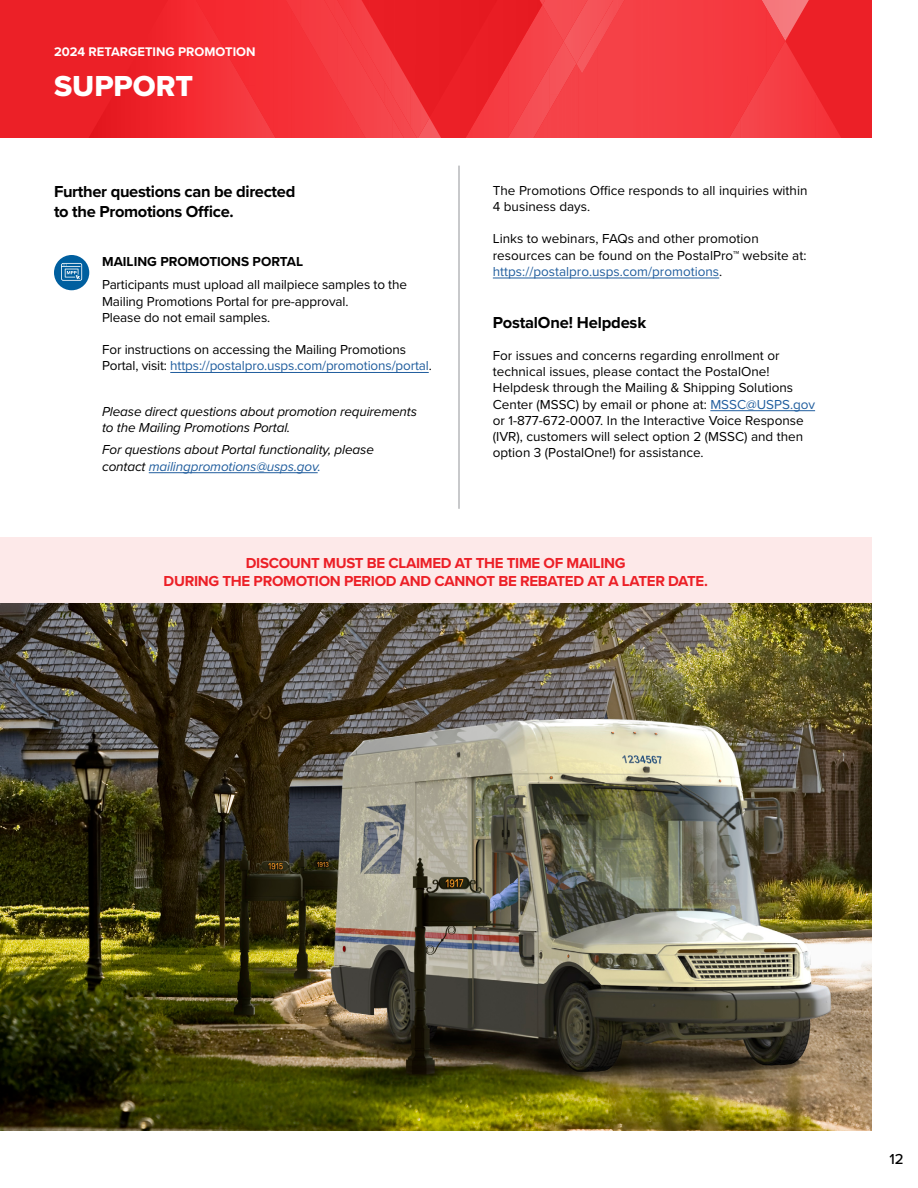
<style>
.page{position:relative;width:918px;height:1188px;background:#fff}
.page>*{position:absolute;margin:0;border:0;box-sizing:border-box;transform-origin:0 0}
.t1{font:30px "Proxima Nova Extrabld";color:#fff}
.t2{font:700 16.5px/19.8px "Proxima Nova";letter-spacing:-.02em;color:#000}
.t3{font:700 15px/18px "Proxima Nova";letter-spacing:-.02em;color:#ec2027;text-align:center}
.t4{font:500 15px "Proxima Nova";color:#000}
.t5{font:13.5px/16.2px "Proxima Nova";color:#000}
.t6{font:italic 13.5px/16.2px "Proxima Nova";letter-spacing:-.01em;color:#000}
.t7{font:700 13.5px "Proxima Nova";color:#000}
.t8{font:700 12.9px "Proxima Nova";color:#fff}
.s1{color:#215e9e}
</style>
<div class="page">
<div style="left:0;top:0;width:872px;height:138px;background:#ec2027"></div>
<img style="left:778px;top:41px;width:19px;height:97px">
<img style="left:759px;top:74px;width:19px;height:64px">
<img style="left:797px;top:62px;width:18px;height:76px">
<img style="left:748px;top:106px;width:11px;height:32px">
<img style="left:815px;top:93px;width:19px;height:45px">
<svg style="left:834px;top:126px;width:7px;height:12px"></svg>
<img style="left:767px;top:0;width:42px;height:38px">
<img style="left:550px;top:81px;width:10px;height:11px">
<img style="left:531px;top:81px;width:19px;height:57px">
<img style="left:512px;top:106px;width:19px;height:32px">
<div style="left:616px;top:0;width:132px;height:138px;background:#f53d43"></div>
<img style="left:748px;top:0;width:19px;height:106px">
<img style="left:598px;top:74px;width:18px;height:64px">
<img style="left:766px;top:8px;width:19px;height:66px">
<img style="left:579px;top:74px;width:19px;height:64px">
<img style="left:560px;top:64px;width:19px;height:74px">
<img style="left:541px;top:92px;width:19px;height:46px">
<svg style="left:534px;top:125px;width:7px;height:13px"></svg>
<img style="left:564px;top:41px;width:12px;height:23px">
<img style="left:576px;top:0;width:49px;height:74px">
<img style="left:527px;top:41px;width:37px;height:40px">
<img style="left:509px;top:53px;width:18px;height:84px">
<img style="left:490px;top:70px;width:19px;height:68px">
<img style="left:472px;top:103px;width:18px;height:35px">
<img style="left:527px;top:81px;width:14px;height:25px">
<img style="left:515px;top:7px;width:27px;height:46px">
<img style="left:486px;top:70px;width:19px;height:33px">
<img style="left:467px;top:103px;width:19px;height:33px">
<img style="left:505px;top:53px;width:10px;height:17px">
<img style="left:411px;top:101px;width:7px;height:37px">
<img style="left:411px;top:86px;width:8px;height:15px">
<img style="left:418px;top:100px;width:23px;height:38px">
<img style="left:542px;top:0;width:46px;height:41px">
<svg style="left:540px;top:0;width:5px;height:5px"></svg>
<svg style="left:89px;top:0;width:184px;height:138px"></svg>
<img style="left:255px;top:0;width:18px;height:134px">
<div style="left:273px;top:0;width:18px;height:138px;background:#f52f36"></div>
<div style="left:291px;top:26px;width:19px;height:112px;background:#f53138"></div>
<img style="left:310px;top:58px;width:18px;height:80px">
<img style="left:223px;top:48px;width:32px;height:38px">
<img style="left:328px;top:89px;width:18px;height:49px">
<img style="left:245px;top:85px;width:10px;height:18px">
<img style="left:346px;top:121px;width:9px;height:17px">
<img style="left:318px;top:58px;width:1px;height:30px">
<img style="left:355px;top:121px;width:1px;height:17px">
<img style="left:286px;top:0;width:14px;height:26px">
<img style="left:300px;top:0;width:19px;height:58px">
<img style="left:319px;top:0;width:18px;height:89px">
<img style="left:337px;top:47px;width:19px;height:74px">
<img style="left:356px;top:76px;width:18px;height:62px">
<img style="left:374px;top:104px;width:18px;height:34px">
<img style="left:392px;top:133px;width:9px;height:5px">
<img style="left:335px;top:0;width:16px;height:47px">
<img style="left:324px;top:0;width:11px;height:18px">
<img style="left:351px;top:28px;width:17px;height:48px">
<img style="left:368px;top:61px;width:16px;height:43px">
<img style="left:384px;top:94px;width:17px;height:39px">
<img style="left:401px;top:110px;width:16px;height:28px">
<img style="left:353px;top:0;width:19px;height:61px">
<img style="left:337px;top:0;width:16px;height:28px">
<img style="left:372px;top:19px;width:19px;height:75px">
<img style="left:391px;top:52px;width:20px;height:75px">
<hr style="left:493px;top:278px;width:226px;height:1px;background:#215e9e">
<hr style="left:710px;top:410px;width:105px;height:1px;background:#215e9e">
<hr style="left:170px;top:372px;width:259px;height:1px;background:#215e9e">
<div style="left:54px;top:255px;width:35px;height:35px;background:#005f9f;border-radius:50%"></div>
<svg style="left:61px;top:263px;width:21px;height:18px"></svg>
<hr style="left:149px;top:472px;width:169px;height:1px;background:#215e9e">
<div style="left:0;top:538px;width:872px;height:65px;background:#fde9e9"></div>
<img style="left:0;top:603px;width:872px;height:527px">
<hr style="left:459px;top:166px;width:1px;height:343px;background:#939598">
<p class="t8" style="left:54px;top:42px;width:203px">2024 RETARGETING PROMOTION</p>
<h1 class="t1" style="left:54px;top:63px;width:141px">SUPPORT</h1>
<p class="t2" style="left:54px;top:181px;width:243px">Further questions can be directed to the Promotions Office.</p>
<p class="t5" style="left:493px;top:182px;width:316px">The Promotions Office responds to all inquiries within<br>4 business days.</p>
<p class="t5" style="left:493px;top:230px;width:315px">Links to webinars, FAQs and other promotion resources can be found on the PostalPro™ website at: <span class="s1">https://postalpro.usps.com/promotions</span>.</p>
<p class="t2" style="left:493px;top:312px;width:155px">PostalOne! Helpdesk</p>
<p class="t5" style="left:493px;top:347px;width:324px">For issues and concerns regarding enrollment or technical issues, please contact the PostalOne!<br>Helpdesk through the Mailing &amp; Shipping Solutions Center (MSSC) by email or phone at: <span class="s1">MSSC@USPS.gov </span>or 1-877-672-0007. In the Interactive Voice Response (IVR), customers will select option 2 (MSSC) and then option 3 (PostalOne!) for assistance.</p>
<p class="t7" style="left:102px;top:251px;width:203px">MAILING PROMOTIONS PORTAL</p>
<p class="t5" style="left:102px;top:276px;width:306px">Participants must upload all mailpiece samples to the<br>Mailing Promotions Portal for pre-approval.<br>Please do not email samples.</p>
<p class="t5" style="left:102px;top:341px;width:331px">For instructions on accessing the Mailing Promotions<br>Portal, visit: <span class="s1">https://postalpro.usps.com/promotions/portal</span>.</p>
<p class="t6" style="left:102px;top:403px;width:316px">Please direct questions about promotion requirements to the Mailing Promotions Portal.</p>
<p class="t6" style="left:102px;top:441px;width:273px">For questions about Portal functionality, please contact <span class="s1">mailingpromotions@usps.gov.</span></p>
<p class="t3" style="left:164px;top:553px;width:546px">DISCOUNT MUST BE CLAIMED AT THE TIME OF MAILING<br>DURING THE PROMOTION PERIOD AND CANNOT BE REBATED AT A LATER DATE.</p>
<p class="t4" style="left:890px;top:1148px;width:16px">12</p>
</div>
